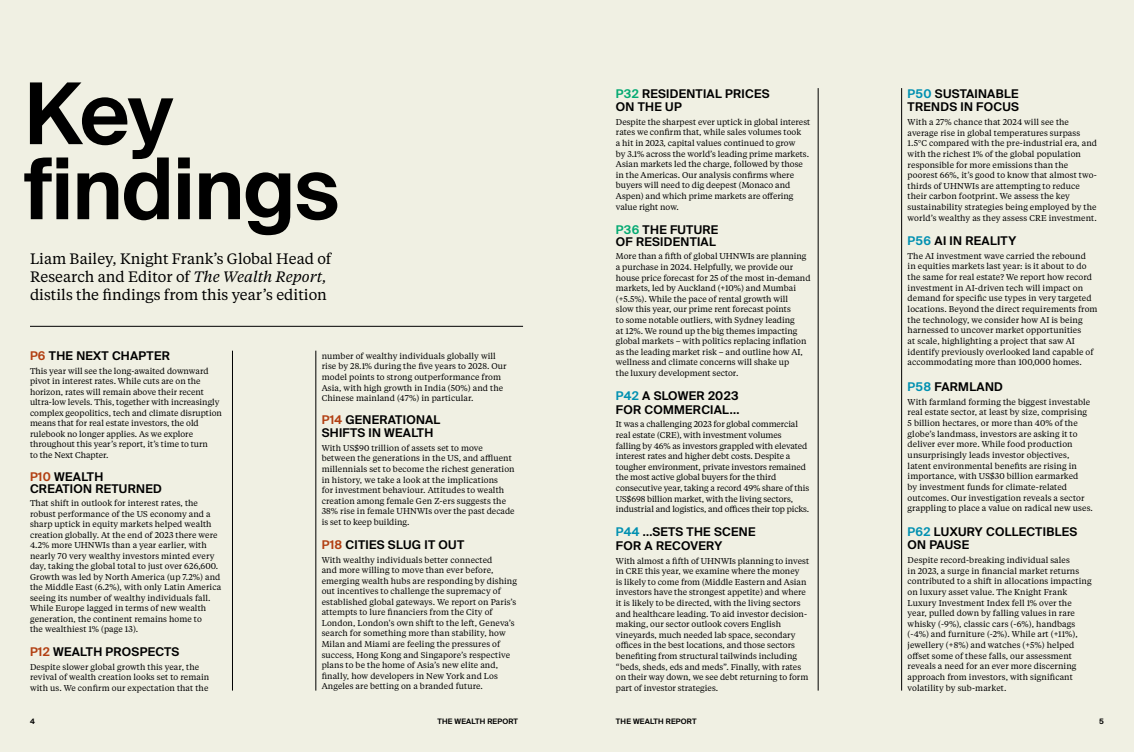
<style>
.page{position:relative;width:1134px;height:752px;background:#fff}
.page>*{position:absolute;margin:0;border:0;box-sizing:border-box;transform-origin:0 0}
.t1{font:600 85px/75px "Suisse Intl";letter-spacing:-.015em;color:#000}
.t2{font:15px/18px "Tiempos Text";color:#000}
.t3{font:600 12px/13.6px "Suisse Intl";letter-spacing:.025em;color:#000}
.t4{font:8.4px/10.6px "Tiempos Text";letter-spacing:.01em;color:#000}
.t5{font:8.4px/10.6px "Tiempos Text";letter-spacing:-.01em;color:#000}
.t6{font:600 7.5px "Suisse Intl";letter-spacing:.025em;color:#000}
.s1{font-style:italic}
.s2{color:#b23f12}
.s3{color:#03aa72}
.s4{color:#0090b1}
</style>
<div class="page">
<div style="left:0;top:0;width:567px;height:751px;background:#f0f0e3"></div>
<div style="left:567px;top:0;width:567px;height:751px;background:#f0f0e3"></div>
<hr style="left:232px;top:350px;width:1px;height:340px;background:#000">
<hr style="left:30px;top:326px;width:493px;height:1px;background:#000">
<hr style="left:316px;top:350px;width:1px;height:340px;background:#000">
<hr style="left:818px;top:88px;width:1px;height:602px;background:#000">
<hr style="left:901px;top:88px;width:1px;height:602px;background:#000">
<h1 class="t1" style="left:24px;top:77px;width:316px">Key findings</h1>
<h2 class="t2" style="left:30px;top:249px;width:303px">Liam Bailey, Knight Frank’s Global Head of<br>Research and Editor of <span class="s1">The Wealth Report, </span>distils the findings from this year’s edition</h2>
<h3 class="t3" style="left:30px;top:349px;width:141px"><span class="s2">P6</span> THE NEXT CHAPTER</h3>
<p class="t4" style="left:30px;top:365px;width:193px">This year will see the long-awaited downward pivot in interest rates. While cuts are on the horizon, rates will remain above their recent ultra-low levels. This, together with increasingly complex geopolitics, tech and climate disruption means that for real estate investors, the old rulebook no longer applies. As we explore throughout this year’s report, it’s time to turn<br>to the Next Chapter.</p>
<h3 class="t3" style="left:30px;top:470px;width:133px;line-height:12px"><span class="s2">P10</span> WEALTH<br>CREATION RETURNED</h3>
<p class="t4" style="left:30px;top:497px;width:193px">That shift in outlook for interest rates, the robust performance of the US economy and a sharp uptick in equity markets helped wealth creation globally. At the end of 2023 there were 4.2% more UHNWIs than a year earlier, with nearly 70 very wealthy investors minted every day, taking the global total to just over 626,600.<br>Growth was led by North America (up 7.2%) and the Middle East (6.2%), with only Latin America seeing its number of wealthy individuals fall.<br>While Europe lagged in terms of new wealth generation, the continent remains home to<br>the wealthiest 1% (page 13).</p>
<h3 class="t3" style="left:30px;top:645px;width:151px"><span class="s2">P12</span> WEALTH PROSPECTS</h3>
<p class="t4" style="left:30px;top:660px;width:181px">Despite slower global growth this year, the revival of wealth creation looks set to remain with us. We confirm our expectation that the</p>
<p class="t4" style="left:322px;top:350px;width:187px">number of wealthy individuals globally will rise by 28.1% during the five years to 2028. Our model points to strong outperformance from Asia, with high growth in India (50%) and the Chinese mainland (47%) in particular.</p>
<h3 class="t3" style="left:322px;top:412px;width:120px"><span class="s2">P14</span> GENERATIONAL<br>SHIFTS IN WEALTH</h3>
<p class="t4" style="left:322px;top:442px;width:194px">With US$90 trillion of assets set to move between the generations in the US, and affluent millennials set to become the richest generation in history, we take a look at the implications<br>for investment behaviour. Attitudes to wealth creation among female Gen Z-ers suggests the 38% rise in female UHNWIs over the past decade is set to keep building.</p>
<h3 class="t3" style="left:322px;top:537px;width:144px"><span class="s2">P18</span> CITIES SLUG IT OUT</h3>
<p class="t4" style="left:322px;top:553px;width:197px">With wealthy individuals better connected<br>and more willing to move than ever before, emerging wealth hubs are responding by dishing out incentives to challenge the supremacy of established global gateways. We report on Paris’s attempts to lure financiers from the City of London, London's own shift to the left, Geneva’s search for something more than stability, how Milan and Miami are feeling the pressures of success, Hong Kong and Singapore’s respective plans to be the home of Asia’s new elite and, finally, how developers in New York and Los Angeles are betting on a branded future.</p>
<h3 class="t3" style="left:616px;top:87px;width:155px"><span class="s3">P32</span> RESIDENTIAL PRICES<br>ON THE UP</h3>
<p class="t4" style="left:616px;top:116px;width:196px">Despite the sharpest ever uptick in global interest rates we confirm that, while sales volumes took<br>a hit in 2023, capital values continued to grow<br>by 3.1% across the world’s leading prime markets.<br>Asian markets led the charge, followed by those in the Americas. Our analysis confirms where buyers will need to dig deepest (Monaco and Aspen) and which prime markets are offering value right now.</p>
<h3 class="t3" style="left:616px;top:223px;width:104px;line-height:12.1px"><span class="s3">P36</span> THE FUTURE<br>OF RESIDENTIAL</h3>
<p class="t4" style="left:616px;top:251px;width:196px">More than a fifth of global UHNWIs are planning a purchase in 2024. Helpfully, we provide our house price forecast for 25 of the most in-demand markets, led by Auckland (+10%) and Mumbai (+5.5%). While the pace of rental growth will<br>slow this year, our prime rent forecast points<br>to some notable outliers, with Sydney leading<br>at 12%. We round up the big themes impacting global markets – with politics replacing inflation as the leading market risk – and outline how AI, wellness and climate concerns will shake up<br>the luxury development sector.</p>
<h3 class="t3" style="left:616px;top:389px;width:125px"><span class="s4">P42</span> A SLOWER 2023<br>FOR COMMERCIAL...</h3>
<p class="t5" style="left:616px;top:418px;width:195px">It was a challenging 2023 for global commercial real estate (CRE), with investment volumes<br>falling by 46% as investors grappled with elevated interest rates and higher debt costs. Despite a tougher environment, private investors remained the most active global buyers for the third consecutive year, taking a record 49% share of this US$698 billion market, with the living sectors, industrial and logistics, and offices their top picks.</p>
<h3 class="t3" style="left:616px;top:525px;width:141px"><span class="s4">P44</span> ...SETS THE SCENE<br>FOR A RECOVERY</h3>
<p class="t4" style="left:616px;top:554px;width:195px">With almost a fifth of UHNWIs planning to invest in CRE this year, we examine where the money<br>is likely to come from (Middle Eastern and Asian investors have the strongest appetite) and where it is likely to be directed, with the living sectors and healthcare leading. To aid investor decision&shy;making, our sector outlook covers English vineyards, much needed lab space, secondary offices in the best locations, and those sectors benefiting from structural tailwinds including “beds, sheds, eds and meds”. Finally, with rates on their way down, we see debt returning to form part of investor strategies.</p>
<h3 class="t3" style="left:908px;top:87px;width:113px"><span class="s4">P50</span> SUSTAINABLE<br>TRENDS IN FOCUS</h3>
<p class="t4" style="left:908px;top:116px;width:191px">With a 27% chance that 2024 will see the average rise in global temperatures surpass 1.5°C compared with the pre-industrial era, and with the richest 1% of the global population responsible for more emissions than the poorest 66%, it’s good to know that almost two&shy;thirds of UHNWIs are attempting to reduce their carbon footprint. We assess the key sustainability strategies being employed by the world’s wealthy as they assess CRE investment.</p>
<h3 class="t3" style="left:908px;top:234px;width:110px"><span class="s4">P56</span> AI IN REALITY</h3>
<p class="t4" style="left:908px;top:250px;width:191px">The AI investment wave carried the rebound<br>in equities markets last year: is it about to do the same for real estate? We report how record investment in AI-driven tech will impact on demand for specific use types in very targeted locations. Beyond the direct requirements from the technology, we consider how AI is being harnessed to uncover market opportunities<br>at scale, highlighting a project that saw AI identify previously overlooked land capable of accommodating more than 100,000 homes.</p>
<h3 class="t3" style="left:908px;top:380px;width:97px"><span class="s4">P58</span> FARMLAND</h3>
<p class="t4" style="left:908px;top:396px;width:187px">With farmland forming the biggest investable real estate sector, at least by size, comprising 5 billion hectares, or more than 40% of the globe’s landmass, investors are asking it to deliver ever more. While food production unsurprisingly leads investor objectives, latent environmental benefits are rising in importance, with US$30 billion earmarked<br>by investment funds for climate-related outcomes. Our investigation reveals a sector grappling to place a value on radical new uses.</p>
<h3 class="t3" style="left:908px;top:524px;width:171px"><span class="s4">P62</span> LUXURY COLLECTIBLES<br>ON PAUSE</h3>
<p class="t4" style="left:908px;top:554px;width:185px">Despite record-breaking individual sales<br>in 2023, a surge in financial market returns contributed to a shift in allocations impacting on luxury asset value. The Knight Frank Luxury Investment Index fell 1% over the year, pulled down by falling values in rare whisky (-9%), classic cars (-6%), handbags (-4%) and furniture (-2%). While art (+11%), jewellery (+8%) and watches (+5%) helped offset some of these falls, our assessment reveals a need for an ever more discerning approach from investors, with significant volatility by sub-market.</p>
<p class="t6" style="left:30px;top:716px;width:6px">4</p>
<p class="t6" style="left:437px;top:716px;width:82px">THE WEALTH REPORT</p>
<p class="t6" style="left:616px;top:716px;width:82px">THE WEALTH REPORT</p>
<p class="t6" style="left:1099px;top:716px;width:6px">5</p>
</div>
